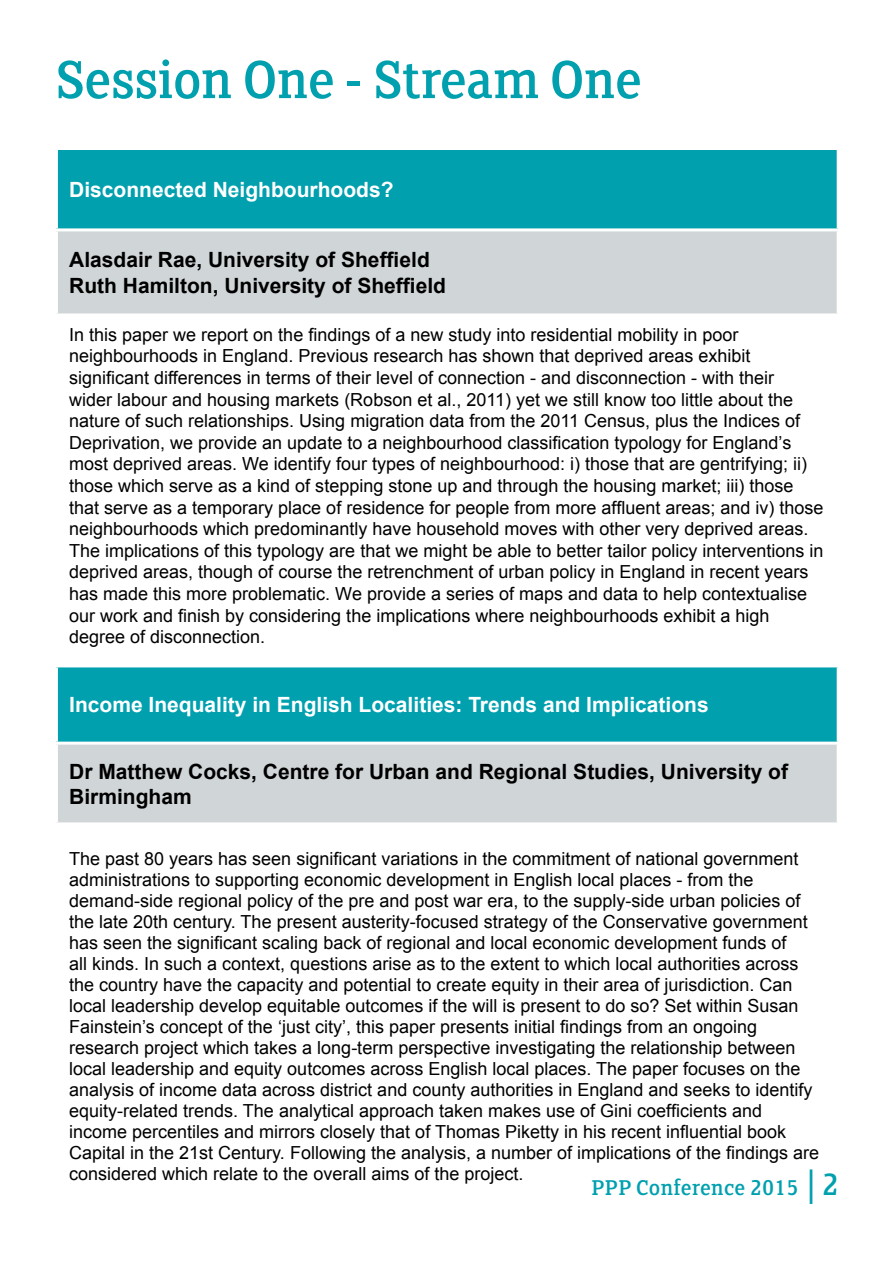
<style>
.page{position:relative;width:893px;height:1263px;background:#fff}
.page>*{position:absolute;margin:0;border:0;box-sizing:border-box;transform-origin:0 0}
.t1{font:60px "FS Clerkenwell";letter-spacing:-.02em;color:#00a0af}
.t2{font:24px "FS Clerkenwell";color:#00a0af}
.t3{font:700 21px/25.2px "Arial";color:#000}
.t4{font:700 21px "Arial";color:#fff}
.t5{font:18px/21px "Arial";color:#000}
.s1{font-size:34.5px}
</style>
<div class="page">
<div style="left:56px;top:148px;width:782px;height:82px;background:#00a0af"></div>
<div style="left:56px;top:230px;width:782px;height:85px;background:#d0d5d7"></div>
<hr style="left:55px;top:147px;width:785px;height:3px;background:#fff">
<hr style="left:55px;top:150px;width:3px;height:78px;background:#fff">
<hr style="left:837px;top:150px;width:3px;height:78px;background:#fff">
<hr style="left:55px;top:228px;width:785px;height:3px;background:#fff">
<hr style="left:55px;top:231px;width:3px;height:82px;background:#fff">
<hr style="left:837px;top:231px;width:3px;height:82px;background:#fff">
<hr style="left:55px;top:313px;width:785px;height:3px;background:#fff">
<div style="left:56px;top:666px;width:782px;height:77px;background:#00a0af"></div>
<div style="left:56px;top:743px;width:782px;height:81px;background:#d0d5d7"></div>
<hr style="left:55px;top:664px;width:785px;height:3px;background:#fff">
<hr style="left:55px;top:667px;width:3px;height:75px;background:#fff">
<hr style="left:837px;top:667px;width:3px;height:75px;background:#fff">
<hr style="left:55px;top:742px;width:785px;height:3px;background:#fff">
<hr style="left:55px;top:745px;width:3px;height:77px;background:#fff">
<hr style="left:837px;top:745px;width:3px;height:77px;background:#fff">
<hr style="left:55px;top:822px;width:785px;height:3px;background:#fff">
<h1 class="t1" style="left:55px;top:45px;width:589px">Session One - Stream One</h1>
<p class="t4" style="left:69px;top:175px;width:326px">Disconnected Neighbourhoods?</p>
<p class="t3" style="left:69px;top:248px;width:378px">Alasdair Rae, University of Sheffield<br>Ruth Hamilton, University of Sheffield</p>
<p class="t5" style="left:69px;top:324px;width:756px;line-height:21.6px">In this paper we report on the findings of a new study into residential mobility in poor neighbourhoods in England. Previous research has shown that deprived areas exhibit significant differences in terms of their level of connection - and disconnection - with their<br>wider labour and housing markets (Robson et al., 2011) yet we still know too little about the nature of such relationships. Using migration data from the 2011 Census, plus the Indices of Deprivation, we provide an update to a neighbourhood classification typology for England’s most deprived areas. We identify four types of neighbourhood: i) those that are gentrifying; ii) those which serve as a kind of stepping stone up and through the housing market; iii) those that serve as a temporary place of residence for people from more affluent areas; and iv) those neighbourhoods which predominantly have household moves with other very deprived areas.<br>The implications of this typology are that we might be able to better tailor policy interventions in deprived areas, though of course the retrenchment of urban policy in England in recent years has made this more problematic. We provide a series of maps and data to help contextualise our work and finish by considering the implications where neighbourhoods exhibit a high degree of disconnection.</p>
<p class="t4" style="left:69px;top:691px;width:641px">Income Inequality in English Localities: Trends and Implications</p>
<p class="t3" style="left:69px;top:759px;width:720px">Dr Matthew Cocks, Centre for Urban and Regional Studies, University of<br>Birmingham</p>
<p class="t5" style="left:69px;top:848px;width:752px">The past 80 years has seen significant variations in the commitment of national government administrations to supporting economic development in English local places - from the demand-side regional policy of the pre and post war era, to the supply-side urban policies of the late 20th century. The present austerity-focused strategy of the Conservative government has seen the significant scaling back of regional and local economic development funds of<br>all kinds. In such a context, questions arise as to the extent to which local authorities across the country have the capacity and potential to create equity in their area of jurisdiction. Can local leadership develop equitable outcomes if the will is present to do so? Set within Susan Fainstein’s concept of the ‘just city’, this paper presents initial findings from an ongoing research project which takes a long-term perspective investigating the relationship between local leadership and equity outcomes across English local places. The paper focuses on the analysis of income data across district and county authorities in England and seeks to identify equity-related trends. The analytical approach taken makes use of Gini coefficients and income percentiles and mirrors closely that of Thomas Piketty in his recent influential book Capital in the 21st Century. Following the analysis, a number of implications of the findings are considered which relate to the overall aims of the project.</p>
<h2 class="t2" style="left:591px;top:1173px;width:249px">PPP Conference 2015 <span class="s1">| 2</span></h2>
</div>
